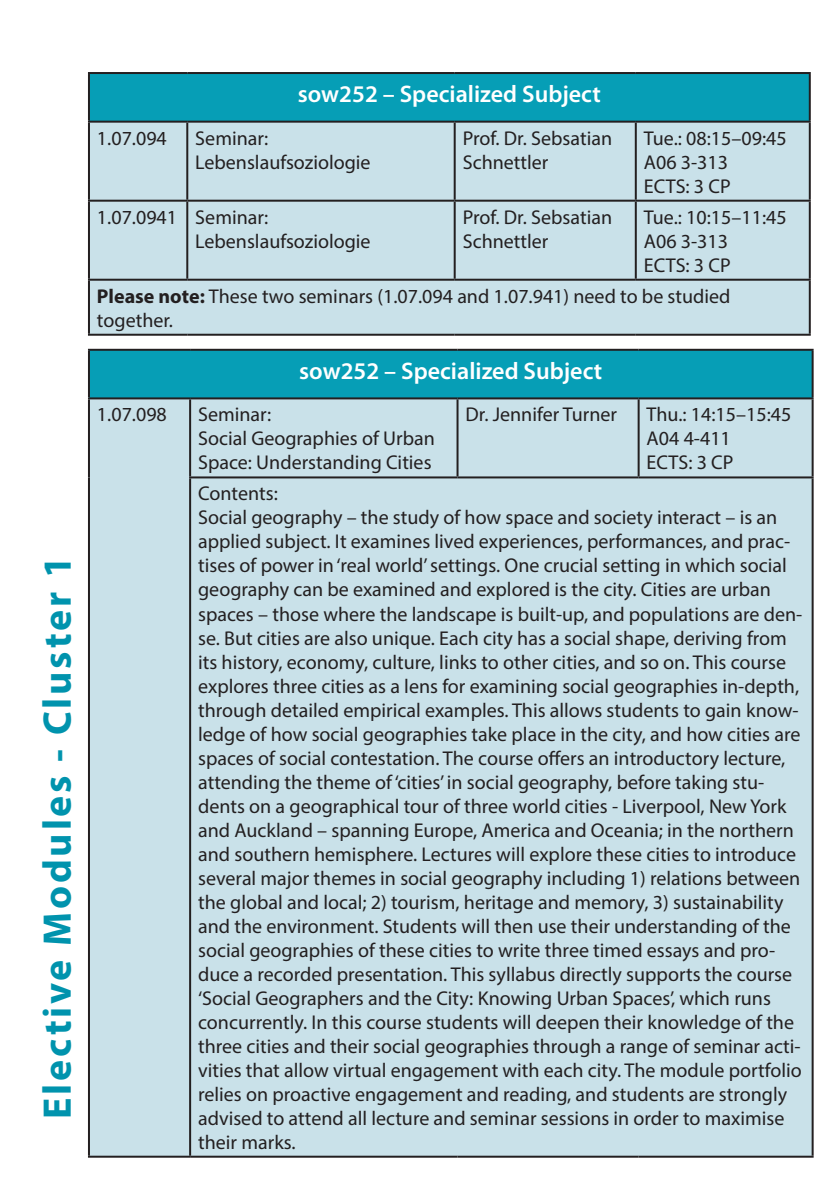
<style>
.page{position:relative;width:840px;height:1191px;background:#fff}
.page>*{position:absolute;margin:0;border:0;box-sizing:border-box;transform-origin:0 0}
.t1{font:700 40px "Myriad Pro";letter-spacing:.07em;color:#0093ad}
.t2{font:600 24px "Myriad Pro";color:#fff}
.t3{font:20px/24px "Myriad Pro";color:#231f20}
.s1{font-weight:700}
</style>
<div class="page">
<div style="left:89px;top:73px;width:720px;height:49px;background:#069eb6"></div>
<div style="left:90px;top:123px;width:718px;height:211px;background:#c9e1e9"></div>
<hr style="left:88px;top:72px;width:99px;height:2px;background:#231f20">
<hr style="left:88px;top:74px;width:2px;height:47px;background:#231f20">
<hr style="left:187px;top:72px;width:267px;height:2px;background:#231f20">
<hr style="left:454px;top:72px;width:181px;height:2px;background:#231f20">
<hr style="left:635px;top:72px;width:175px;height:2px;background:#231f20">
<hr style="left:808px;top:74px;width:2px;height:47px;background:#231f20">
<hr style="left:88px;top:121px;width:99px;height:2px;background:#231f20">
<hr style="left:88px;top:123px;width:2px;height:77px;background:#231f20">
<hr style="left:187px;top:121px;width:267px;height:2px;background:#231f20">
<hr style="left:186px;top:123px;width:2px;height:77px;background:#231f20">
<hr style="left:454px;top:121px;width:181px;height:2px;background:#231f20">
<hr style="left:453px;top:123px;width:2px;height:77px;background:#231f20">
<hr style="left:635px;top:121px;width:175px;height:2px;background:#231f20">
<hr style="left:634px;top:123px;width:2px;height:77px;background:#231f20">
<hr style="left:808px;top:123px;width:2px;height:77px;background:#231f20">
<hr style="left:88px;top:200px;width:99px;height:2px;background:#231f20">
<hr style="left:88px;top:202px;width:2px;height:77px;background:#231f20">
<hr style="left:187px;top:200px;width:267px;height:2px;background:#231f20">
<hr style="left:186px;top:202px;width:2px;height:77px;background:#231f20">
<hr style="left:454px;top:200px;width:181px;height:2px;background:#231f20">
<hr style="left:453px;top:202px;width:2px;height:77px;background:#231f20">
<hr style="left:635px;top:200px;width:175px;height:2px;background:#231f20">
<hr style="left:634px;top:202px;width:2px;height:77px;background:#231f20">
<hr style="left:808px;top:202px;width:2px;height:77px;background:#231f20">
<hr style="left:88px;top:279px;width:99px;height:2px;background:#231f20">
<hr style="left:88px;top:281px;width:2px;height:53px;background:#231f20">
<hr style="left:187px;top:279px;width:267px;height:2px;background:#231f20">
<hr style="left:454px;top:279px;width:181px;height:2px;background:#231f20">
<hr style="left:635px;top:279px;width:175px;height:2px;background:#231f20">
<hr style="left:808px;top:281px;width:2px;height:53px;background:#231f20">
<hr style="left:88px;top:334px;width:99px;height:2px;background:#231f20">
<hr style="left:187px;top:334px;width:267px;height:2px;background:#231f20">
<hr style="left:454px;top:334px;width:181px;height:2px;background:#231f20">
<hr style="left:635px;top:334px;width:175px;height:2px;background:#231f20">
<div style="left:89px;top:350px;width:723px;height:48px;background:#069eb6"></div>
<div style="left:90px;top:399px;width:721px;height:756px;background:#c9e1e9"></div>
<hr style="left:88px;top:349px;width:102px;height:2px;background:#231f20">
<hr style="left:88px;top:351px;width:2px;height:46px;background:#231f20">
<hr style="left:190px;top:349px;width:267px;height:2px;background:#231f20">
<hr style="left:457px;top:349px;width:181px;height:2px;background:#231f20">
<hr style="left:638px;top:349px;width:175px;height:2px;background:#231f20">
<hr style="left:811px;top:351px;width:2px;height:46px;background:#231f20">
<hr style="left:88px;top:397px;width:102px;height:2px;background:#231f20">
<hr style="left:88px;top:399px;width:2px;height:78px;background:#231f20">
<hr style="left:190px;top:397px;width:267px;height:2px;background:#231f20">
<hr style="left:189px;top:399px;width:2px;height:77px;background:#231f20">
<hr style="left:457px;top:397px;width:181px;height:2px;background:#231f20">
<hr style="left:456px;top:399px;width:2px;height:77px;background:#231f20">
<hr style="left:638px;top:397px;width:175px;height:2px;background:#231f20">
<hr style="left:637px;top:399px;width:2px;height:77px;background:#231f20">
<hr style="left:811px;top:399px;width:2px;height:77px;background:#231f20">
<hr style="left:88px;top:477px;width:2px;height:678px;background:#231f20">
<hr style="left:189px;top:476px;width:268px;height:2px;background:#231f20">
<hr style="left:189px;top:478px;width:2px;height:677px;background:#231f20">
<hr style="left:457px;top:476px;width:181px;height:2px;background:#231f20">
<hr style="left:638px;top:476px;width:175px;height:2px;background:#231f20">
<hr style="left:811px;top:478px;width:2px;height:677px;background:#231f20">
<hr style="left:88px;top:1155px;width:102px;height:2px;background:#231f20">
<hr style="left:190px;top:1155px;width:267px;height:2px;background:#231f20">
<hr style="left:457px;top:1155px;width:181px;height:2px;background:#231f20">
<hr style="left:638px;top:1155px;width:175px;height:2px;background:#231f20">
<h1 class="t1" style="left:31px;top:1119px;width:564px;rotate:-90deg">Elective Modules - Cluster 1</h1>
<p class="t2" style="left:298px;top:79px;width:304px">sow252 – Specialized Subject</p>
<p class="t3" style="left:97px;top:126px;width:71px">1.07.094</p>
<p class="t3" style="left:195px;top:126px;width:177px">Seminar:<br>Lebenslaufsoziologie</p>
<p class="t3" style="left:462px;top:126px;width:151px">Prof. Dr. Sebsatian<br>Schnettler</p>
<p class="t3" style="left:643px;top:126px;width:144px">Tue.: 08:15–09:45<br>A06 3-313<br>ECTS: 3 CP</p>
<p class="t3" style="left:195px;top:205px;width:177px;text-indent:-98px">1.07.0941 Seminar:<br>Lebenslaufsoziologie</p>
<p class="t3" style="left:462px;top:205px;width:151px">Prof. Dr. Sebsatian<br>Schnettler</p>
<p class="t3" style="left:643px;top:205px;width:144px">Tue.: 10:15–11:45<br>A06 3-313<br>ECTS: 3 CP</p>
<p class="t3" style="left:97px;top:284px;width:634px"><span class="s1">Please note:</span> These two seminars (1.07.094 and 1.07.941) need to be studied together.</p>
<p class="t2" style="left:299px;top:356px;width:304px">sow252 – Specialized Subject</p>
<p class="t3" style="left:97px;top:402px;width:71px">1.07.098</p>
<p class="t3" style="left:198px;top:402px;width:238px">Seminar:<br>Social Geographies of Urban<br>Space: Understanding Cities</p>
<p class="t3" style="left:465px;top:402px;width:153px">Dr. Jennifer Turner</p>
<p class="t3" style="left:646px;top:402px;width:146px">Thu.: 14:15–15:45<br>A04 4-411<br>ECTS: 3 CP</p>
<p class="t3" style="left:198px;top:481px;width:605px">Contents:<br>Social geography – the study of how space and society interact – is an applied subject. It examines lived experiences, performances, and prac&shy;tises of power in ‘real world’ settings. One crucial setting in which social geography can be examined and explored is the city. Cities are urban spaces – those where the landscape is built-up, and populations are den&shy;se. But cities are also unique. Each city has a social shape, deriving from its history, economy, culture, links to other cities, and so on. This course explores three cities as a lens for examining social geographies in-depth, through detailed empirical examples. This allows students to gain know&shy;ledge of how social geographies take place in the city, and how cities are spaces of social contestation. The course offers an introductory lecture, attending the theme of ‘cities’ in social geography, before taking stu&shy;dents on a geographical tour of three world cities - Liverpool, New York and Auckland – spanning Europe, America and Oceania; in the northern and southern hemisphere. Lectures will explore these cities to introduce several major themes in social geography including 1) relations between the global and local; 2) tourism, heritage and memory, 3) sustainability and the environment. Students will then use their understanding of the social geographies of these cities to write three timed essays and pro&shy;duce a recorded presentation. This syllabus directly supports the course ‘Social Geographers and the City: Knowing Urban Spaces’, which runs concurrently. In this course students will deepen their knowledge of the three cities and their social geographies through a range of seminar acti&shy;vities that allow virtual engagement with each city. The module portfolio relies on proactive engagement and reading, and students are strongly advised to attend all lecture and seminar sessions in order to maximise their marks.</p>
</div>
